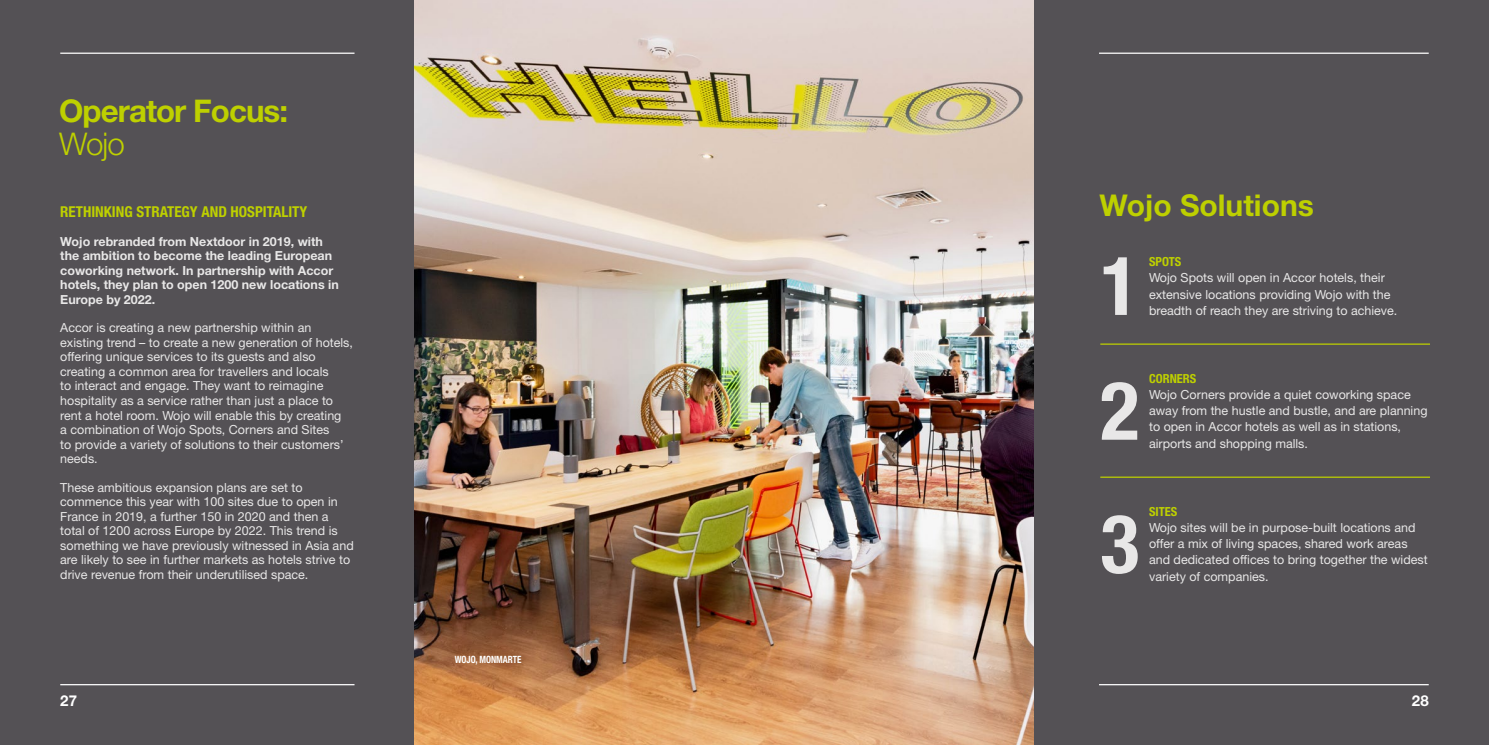
<style>
.page{position:relative;width:1489px;height:745px;background:#fff}
.page>*{position:absolute;margin:0;border:0;box-sizing:border-box;transform-origin:0 0}
.t1{font:700 condensed 81.25px/124.6px "Helvetica Neue LT Std";color:#e8e7e7}
.t2{font:700 31.25px "Helvetica Neue LT Std";letter-spacing:-.03em;color:#bed000}
.t3{font:300 31.25px "Helvetica Neue LT Std";color:#bed000}
.t4{font:700 30px "Helvetica Neue LT Std";color:#bed000}
.t5{font:700 condensed 15px "Helvetica Neue LT Std";color:#bed000}
.t6{font:700 15px "Helvetica Neue LT Std";color:#fff}
.t7{font:12.5px/14.5px "Helvetica Neue LT Std";color:#e8e7e7}
.t8{font:700 12.5px/14.5px "Helvetica Neue LT Std";color:#e8e7e7}
.t9{font:700 condensed 12.5px "Helvetica Neue LT Std";color:#bed000}
.t10{font:700 condensed 10px "Helvetica Neue LT Std";color:#fff;scale:.9 1}
</style>
<div class="page">
<img style="left:414px;top:0;width:620px;height:744px">
<div style="left:1034px;top:0;width:454px;height:744px;background:#545155"></div>
<div style="left:0;top:0;width:414px;height:744px;background:#545155"></div>
<hr style="left:1098px;top:53px;width:330px;height:1px;background:#fff">
<hr style="left:60px;top:53px;width:294px;height:1px;background:#fff">
<hr style="left:1098px;top:683px;width:330px;height:1px;background:#fff">
<hr style="left:60px;top:683px;width:294px;height:1px;background:#fff">
<hr style="left:1100px;top:343px;width:329px;height:1px;background:#bed000">
<hr style="left:1100px;top:476px;width:329px;height:1px;background:#bed000">
<h2 class="t2" style="left:59px;top:91px;width:230px">Operator Focus:</h2>
<h2 class="t3" style="left:59px;top:125px;width:67px">Wojo</h2>
<p class="t5" style="left:60px;top:202px;width:248px">RETHINKING STRATEGY AND HOSPITALITY</p>
<p class="t8" style="left:60px;top:233px;width:280px">Wojo rebranded from Nextdoor in 2019, with the ambition to become the leading European coworking network. In partnership with Accor hotels, they plan to open 1200 new locations in Europe by 2022.</p>
<p class="t7" style="left:60px;top:320px;width:294px">Accor is creating a new partnership within an existing trend – to create a new generation of hotels, offering unique services to its guests and also creating a common area for travellers and locals<br>to interact and engage. They want to reimagine hospitality as a service rather than just a place to rent a hotel room. Wojo will enable this by creating<br>a combination of Wojo Spots, Corners and Sites<br>to provide a variety of solutions to their customers’ needs.</p>
<p class="t7" style="left:60px;top:479px;width:295px">These ambitious expansion plans are set to commence this year with 100 sites due to open in France in 2019, a further 150 in 2020 and then a total of 1200 across Europe by 2022. This trend is something we have previously witnessed in Asia and are likely to see in further markets as hotels strive to drive revenue from their underutilised space.</p>
<p class="t10" style="left:454px;top:653px;width:76px">WOJO, MONMARTE</p>
<h3 class="t4" style="left:1099px;top:187px;width:216px">Wojo Solutions</h3>
<h1 class="t1" style="left:1100px;top:222px;width:41px">1<br>2</h1>
<p class="t9" style="left:1148px;top:254px;width:34px">SPOTS</p>
<p class="t7" style="left:1148px;top:269px;width:250px;line-height:16.2px">Wojo Spots will open in Accor hotels, their extensive locations providing Wojo with the breadth of reach they are striving to achieve.</p>
<p class="t9" style="left:1148px;top:370px;width:49px">CORNERS</p>
<p class="t7" style="left:1148px;top:386px;width:280px;line-height:16.2px">Wojo Corners provide a quiet coworking space away from the hustle and bustle, and are planning to open in Accor hotels as well as in stations, airports and shopping malls.</p>
<h1 class="t1" style="left:1100px;top:480px;width:41px">3</h1>
<p class="t9" style="left:1148px;top:503px;width:30px">SITES</p>
<p class="t7" style="left:1148px;top:519px;width:280px;line-height:16.2px">Wojo sites will be in purpose-built locations and offer a mix of living spaces, shared work areas and dedicated offices to bring together the widest variety of companies.</p>
<p class="t6" style="left:60px;top:691px;width:18px">27</p>
<p class="t6" style="left:1411px;top:691px;width:18px">28</p>
</div>
